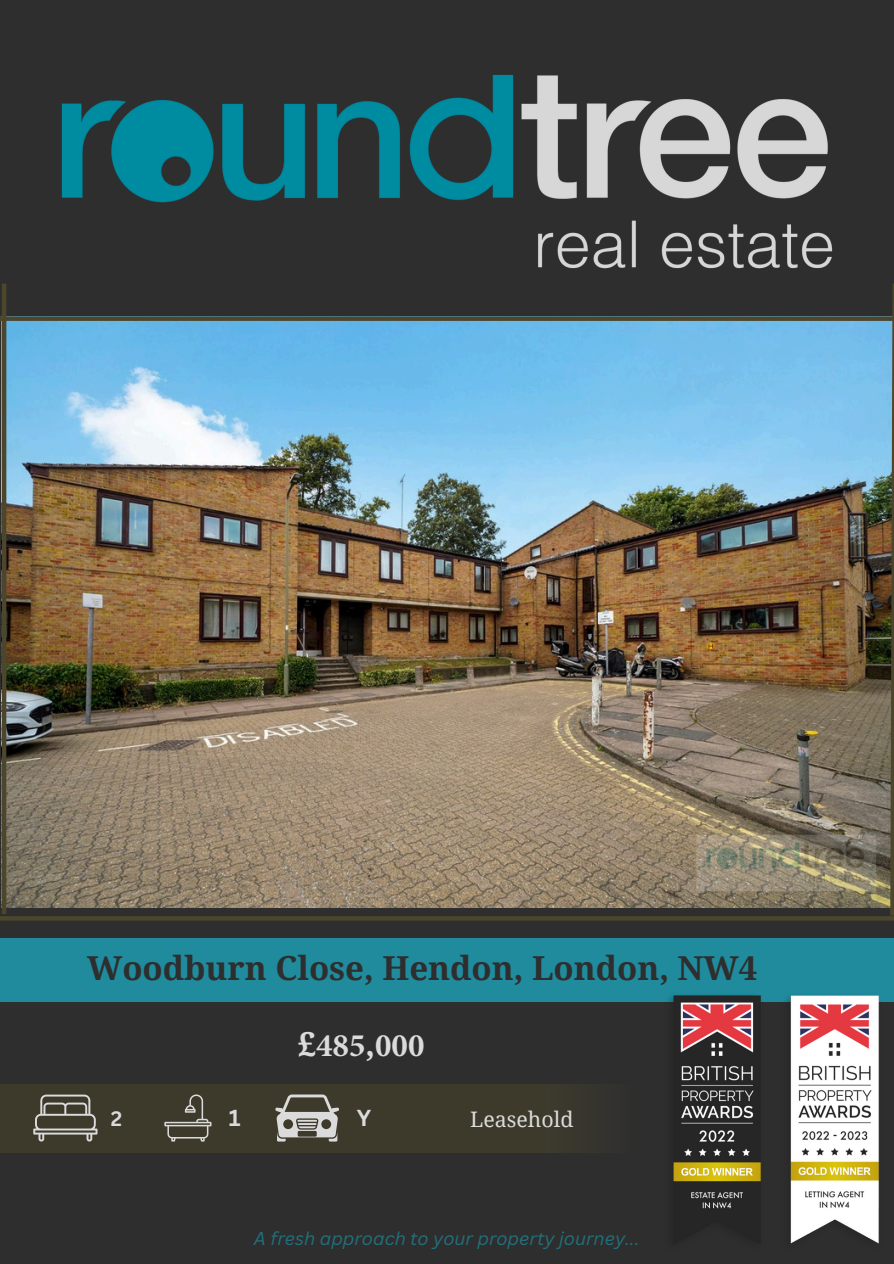
<style>
.page{position:relative;width:894px;height:1264px;background:#fff}
.page>*{position:absolute;margin:0;border:0;box-sizing:border-box;transform-origin:0 0}
.t1{font:700 33px "Noto Serif";color:#2e2e2e}
.t2{font:700 32.85px "Minion Pro";color:#dbdbdb}
.t3{font:700 22.5px "Canva Sans";color:#dbdbdb}
.t4{font:21.3px "Noto Serif";color:#dbdbdb}
.t5{font:700 20.4px "Canva Sans";color:#dbdbdb}
.t6{font:italic 18px "Canva Sans";color:#1f8b9d}
.s1{font-family:"Noto Serif"}
</style>
<div class="page">
<div style="left:0;top:0;width:893px;height:1263px;background:#2e2e2e"></div>
<img style="left:61px;top:74px;width:772px;height:195px">
<div style="left:0;top:937px;width:893px;height:64px;background:#1f8b9d"></div>
<div style="left:0;top:1083px;width:558px;height:69px;background:#3d3a2c"></div>
<img style="left:661px;top:995px;width:105px;height:228px">
<img style="left:778px;top:995px;width:105px;height:249px">
<img style="left:6px;top:321px;width:881px;height:586px">
<div style="left:0;top:316px;width:893px;height:5px;background:#4b462c"></div>
<hr style="left:2px;top:283px;width:4px;height:631px;background:#4b462c">
<img style="left:887px;top:284px;width:6px;height:632px">
<hr style="left:0;top:916px;width:893px;height:4px;background:#4b462c">
<svg style="left:164px;top:1094px;width:47px;height:47px"></svg>
<svg style="left:33px;top:1094px;width:64px;height:47px"></svg>
<svg style="left:275px;top:1094px;width:64px;height:47px"></svg>
<div style="left:546px;top:1083px;width:89px;height:69px;background:#36352d"></div>
<h1 class="t1" style="left:87px;top:944px;width:671px">Woodburn Close, Hendon, London, NW4</h1>
<p class="t5" style="left:111px;top:1104px;width:13px">2</p>
<p class="t3" style="left:229px;top:1101px;width:13px">1</p>
<p class="t2" style="left:297px;top:1022px;width:128px"><span class="s1">£</span>485<span class="s1">,</span>000</p>
<p class="t3" style="left:357px;top:1101px;width:16px">Y</p>
<p class="t4" style="left:470px;top:1103px;width:105px">Leasehold</p>
<p class="t6" style="left:254px;top:1225px;width:387px">A fresh approach to your property journey...</p>
</div>
